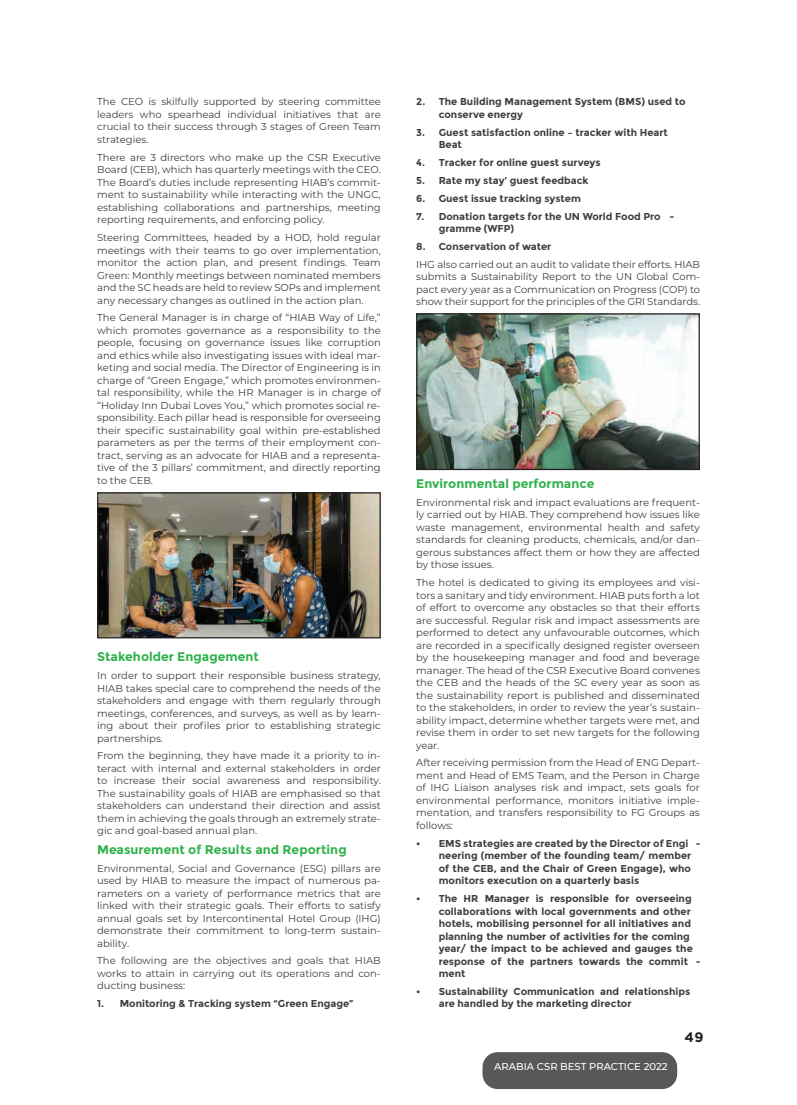
<style>
.page{position:relative;width:797px;height:1105px;background:#fff}
.page>*{position:absolute;margin:0;border:0;box-sizing:border-box;transform-origin:0 0}
.t1{font:700 13.75px "Gotham HTF";color:#231f20}
.t2{font:700 12.5px "Montserrat";color:#2fb14b}
.t3{font:10px/12.5px "Montserrat";color:#3e3e3f;text-align:justify}
.t4{font:700 10px/12.5px "Montserrat";color:#3e3e3f}
.t5{font:500 10px "Montserrat";color:#fff}
</style>
<div class="page">
<div style="left:482px;top:1052px;width:195px;height:37px;background:#57585a;border-radius:15px"></div>
<img style="left:99px;top:494px;width:280px;height:142px">
<div style="left:97px;top:492px;width:284px;height:146px;border:1px solid #231f20"></div>
<img style="left:418px;top:315px;width:279px;height:153px">
<div style="left:416px;top:313px;width:283px;height:157px;border:1px solid #231f20"></div>
<p class="t3" style="left:97px;top:95px;width:285px">The CEO is skilfully supported by steering committee leaders who spearhead individual initiatives that are crucial to their success through 3 stages of Green Team strategies.</p>
<p class="t3" style="left:97px;top:151px;width:285px">There are 3 directors who make up the CSR Executive Board (CEB), which has quarterly meetings with the CEO.<br>The Board’s duties include representing HIAB’s commit&shy;ment to sustainability while interacting with the UNGC, establishing collaborations and partnerships, meeting reporting requirements, and enforcing policy.</p>
<p class="t3" style="left:97px;top:231px;width:285px">Steering Committees, headed by a HOD, hold regular meetings with their teams to go over implementation, monitor the action plan, and present findings. Team Green: Monthly meetings between nominated members and the SC heads are held to review SOPs and implement any necessary changes as outlined in the action plan.</p>
<p class="t3" style="left:97px;top:311px;width:285px">The General Manager is in charge of “HIAB Way of Life,” which promotes governance as a responsibility to the people, focusing on governance issues like corruption and ethics while also investigating issues with ideal mar&shy;keting and social media. The Director of Engineering is in charge of “Green Engage,” which promotes environmen&shy;tal responsibility, while the HR Manager is in charge of “Holiday Inn Dubai Loves You,” which promotes social re&shy;sponsibility. Each pillar head is responsible for overseeing their specific sustainability goal within pre-established parameters as per the terms of their employment con&shy;tract, serving as an advocate for HIAB and a representa&shy;tive of the 3 pillars’ commitment, and directly reporting to the CEB.</p>
<p class="t2" style="left:97px;top:649px;width:163px">Stakeholder Engagement</p>
<p class="t3" style="left:97px;top:669px;width:285px">In order to support their responsible business strategy, HIAB takes special care to comprehend the needs of the stakeholders and engage with them regularly through meetings, conferences, and surveys, as well as by learn&shy;ing about their profiles prior to establishing strategic partnerships.</p>
<p class="t3" style="left:97px;top:749px;width:285px">From the beginning, they have made it a priority to in&shy;teract with internal and external stakeholders in order to increase their social awareness and responsibility.<br>The sustainability goals of HIAB are emphasised so that stakeholders can understand their direction and assist them in achieving the goals through an extremely strate&shy;gic and goal-based annual plan.</p>
<p class="t2" style="left:97px;top:842px;width:251px">Measurement of Results and Reporting</p>
<p class="t3" style="left:97px;top:861px;width:285px">Environmental, Social and Governance (ESG) pillars are used by HIAB to measure the impact of numerous pa&shy;rameters on a variety of performance metrics that are linked with their strategic goals. Their efforts to satisfy annual goals set by Intercontinental Hotel Group (IHG) demonstrate their commitment to long-term sustain&shy;ability.</p>
<p class="t3" style="left:97px;top:954px;width:285px">The following are the objectives and goals that HIAB works to attain in carrying out its operations and con&shy;ducting business:</p>
<p class="t4" style="left:97px;top:997px;width:258px">1. Monitoring &amp; Tracking system “Green Engage”</p>
<p class="t4" style="left:439px;top:96px;width:248px;text-indent:-23px">2. The Building Management System (BMS) used to conserve energy</p>
<p class="t4" style="left:439px;top:126px;width:231px;text-indent:-23px">3. Guest satisfaction online – tracker with Heart<br>Beat</p>
<p class="t4" style="left:416px;top:156px;width:186px">4. Tracker for online guest surveys</p>
<p class="t4" style="left:416px;top:174px;width:174px">5. Rate my stay’ guest feedback</p>
<p class="t4" style="left:416px;top:192px;width:166px">6. Guest issue tracking system</p>
<p class="t4" style="left:439px;top:210px;width:237px;text-indent:-22px">7. Donation targets for the UN World Food Pro - gramme (WFP)</p>
<p class="t4" style="left:416px;top:240px;width:137px">8. Conservation of water</p>
<p class="t3" style="left:416px;top:258px;width:285px">IHG also carried out an audit to validate their efforts. HIAB submits a Sustainability Report to the UN Global Com&shy;pact every year as a Communication on Progress (COP) to show their support for the principles of the GRI Standards.</p>
<p class="t2" style="left:416px;top:476px;width:180px">Environmental performance</p>
<p class="t3" style="left:416px;top:495px;width:285px">Environmental risk and impact evaluations are frequent&shy;ly carried out by HIAB. They comprehend how issues like waste management, environmental health and safety standards for cleaning products, chemicals, and/or dan&shy;gerous substances affect them or how they are affected by those issues.</p>
<p class="t3" style="left:416px;top:576px;width:285px">The hotel is dedicated to giving its employees and visi&shy;tors a sanitary and tidy environment. HIAB puts forth a lot of effort to overcome any obstacles so that their efforts are successful. Regular risk and impact assessments are performed to detect any unfavourable outcomes, which are recorded in a specifically designed register overseen by the housekeeping manager and food and beverage manager. The head of the CSR Executive Board convenes the CEB and the heads of the SC every year as soon as the sustainability report is published and disseminated to the stakeholders, in order to review the year’s sustain&shy;ability impact, determine whether targets were met, and revise them in order to set new targets for the following year.</p>
<p class="t3" style="left:416px;top:756px;width:285px">After receiving permission from the Head of ENG Depart&shy;ment and Head of EMS Team, and the Person in Charge of IHG Liaison analyses risk and impact, sets goals for environmental performance, monitors initiative imple&shy;mentation, and transfers responsibility to FG Groups as follows:</p>
<p class="t4" style="left:439px;top:837px;width:264px;text-indent:-22px">• EMS strategies are created by the Director of Engi - neering (member of the founding team/ member of the CEB, and the Chair of Green Engage), who monitors execution on a quarterly basis</p>
<p class="t4" style="left:439px;top:892px;width:264px;text-indent:-22px">• The HR Manager is responsible for overseeing collaborations with local governments and other hotels, mobilising personnel for all initiatives and planning the number of activities for the coming year/ the impact to be achieved and gauges the response of the partners towards the commit - ment</p>
<p class="t4" style="left:439px;top:985px;width:253px;text-indent:-23px">• Sustainability Communication and relationships are handled by the marketing director</p>
<p class="t5" style="left:494px;top:1059px;width:175px">ARABIA CSR BEST PRACTICE 2022</p>
<h1 class="t1" style="left:684px;top:1029px;width:21px">49</h1>
</div>
